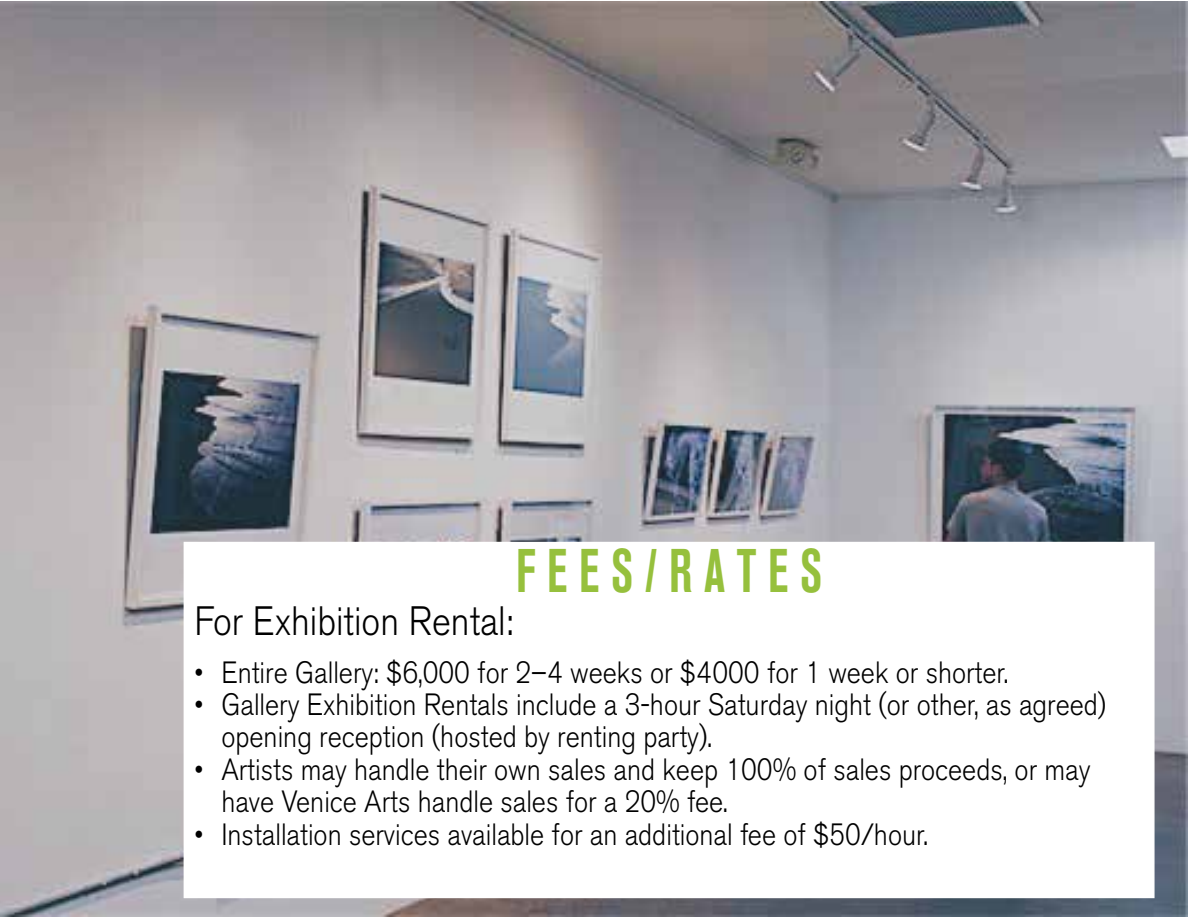
<style>
.page{position:relative;width:1188px;height:918px;background:#fff}
.page>*{position:absolute;margin:0;border:0;box-sizing:border-box;transform-origin:0 0}
.t1{font:700 condensed 60.9px "Akzidenz Grotesk BE";color:#96c03d;scale:.79 1}
.t2{font:300 40.65px "Akzidenz Grotesk BE";color:#000;scale:.88 1}
.t3{font:300 30.45px/32.4px "Akzidenz Grotesk BE";color:#000;scale:.88 1}
</style>
<div class="page">
<img style="left:0;top:1px;width:1188px;height:916px">
<div style="left:184px;top:542px;width:971px;height:356px;background:#fff"></div>
<h1 class="t1" style="left:516px;top:536px;width:389px">F E E S / R A T E S</h1>
<h2 class="t2" style="left:194px;top:598px;width:364px">For Exhibition Rental:</h2>
<p class="t3" style="left:194px;top:656px;width:927px">• Entire Gallery: $6,000 for 2–4 weeks or $4000 for 1 week or shorter.</p>
<p class="t3" style="left:221px;top:689px;width:1007px;text-indent:-27px">• Gallery Exhibition Rentals include a 3-hour Saturday night (or other, as agreed) opening reception (hosted by renting party).</p>
<p class="t3" style="left:221px;top:754px;width:989px;text-indent:-27px">• Artists may handle their own sales and keep 100% of sales proceeds, or may have Venice Arts handle sales for a 20% fee.</p>
<p class="t3" style="left:194px;top:818px;width:835px">• Installation services available for an additional fee of $50/hour.</p>
</div>
